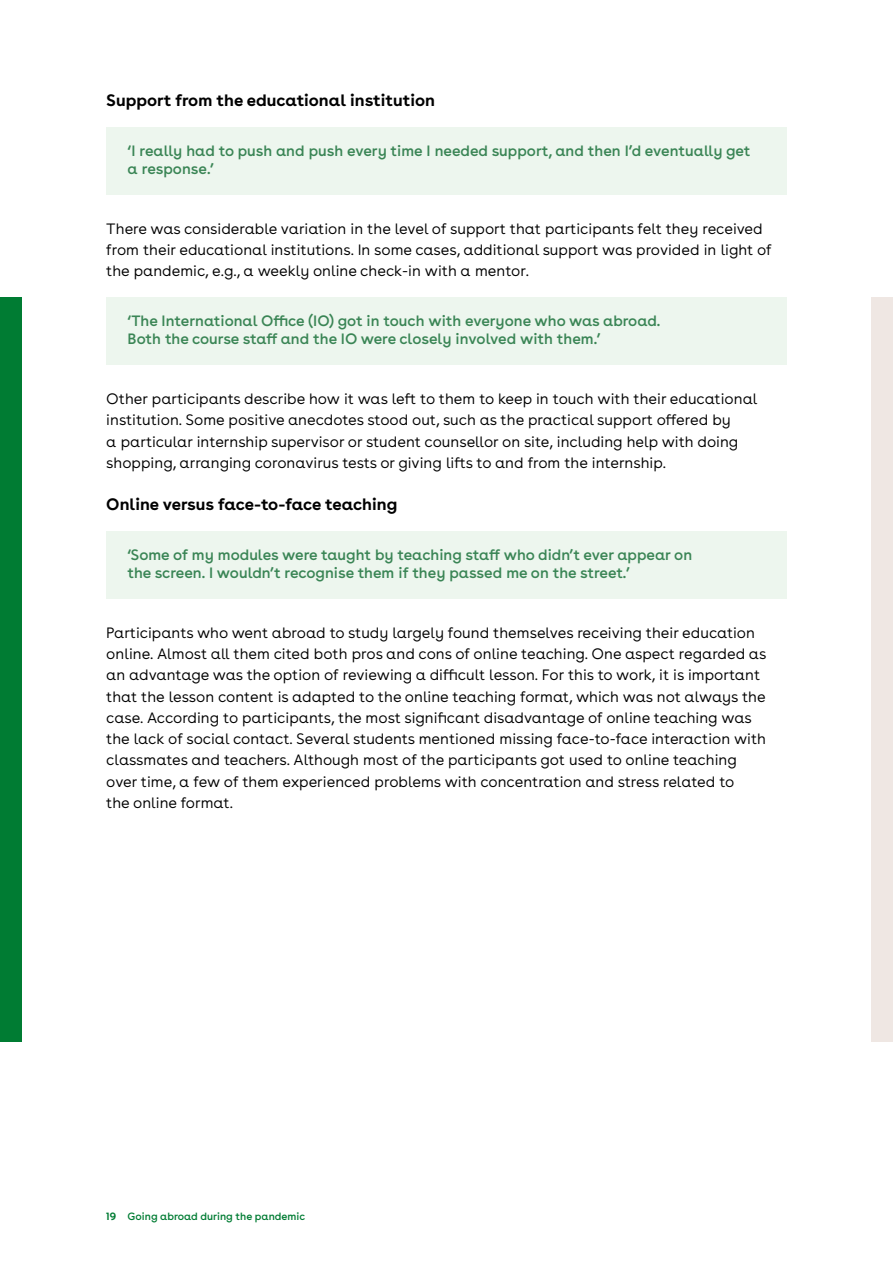
<style>
.page{position:relative;width:893px;height:1263px;background:#fff}
.page>*{position:absolute;margin:0;border:0;box-sizing:border-box;transform-origin:0 0}
.H2_Alineakop_01{font:700 16.5px "Buenos Aires";color:#000}
.Bodytekst_01_witrege{font:300 15px/21.3px "Buenos Aires";color:#000}
.t1{font:15px/18px "Buenos Aires";color:#3a8555}
.t2{font:10.5px "Buenos Aires";color:#007c33}
.s1{font-weight:700}
</style>
<div class="page">
<div style="left:872px;top:298px;width:21px;height:744px;background:#efe7e3"></div>
<div style="left:0;top:298px;width:21px;height:744px;background:#007c33"></div>
<div style="left:106px;top:128px;width:681px;height:67px;background:#edf6ee"></div>
<div style="left:106px;top:298px;width:681px;height:67px;background:#edf6ee"></div>
<div style="left:106px;top:532px;width:681px;height:67px;background:#edf6ee"></div>
<h2 class="H2_Alineakop_01" style="left:106px;top:91px;width:330px">Support from the educational institution</h2>
<p class="t1" style="left:128px;top:143px;width:624px">‘I really had to push and push every time I needed support, and then I’d eventually get a response.’</p>
<p class="Bodytekst_01_witrege" style="left:106px;top:219px;width:667px">There was considerable variation in the level of support that participants felt they received from their educational institutions. In some cases, additional support was provided in light of the pandemic, e.g., a weekly online check-in with a mentor.</p>
<p class="t1" style="left:128px;top:313px;width:534px">‘The International Office (IO) got in touch with everyone who was abroad.<br>Both the course staff and the IO were closely involved with them.’</p>
<p class="Bodytekst_01_witrege" style="left:106px;top:389px;width:653px">Other participants describe how it was left to them to keep in touch with their educational institution. Some positive anecdotes stood out, such as the practical support offered by<br>a particular internship supervisor or student counsellor on site, including help with doing shopping, arranging coronavirus tests or giving lifts to and from the internship.</p>
<h2 class="H2_Alineakop_01" style="left:106px;top:495px;width:292px">Online versus face-to-face teaching</h2>
<p class="t1" style="left:128px;top:547px;width:566px">‘Some of my modules were taught by teaching staff who didn’t ever appear on the screen. I wouldn’t recognise them if they passed me on the street.’</p>
<p class="Bodytekst_01_witrege" style="left:106px;top:623px;width:661px">Participants who went abroad to study largely found themselves receiving their education online. Almost all them cited both pros and cons of online teaching. One aspect regarded as an advantage was the option of reviewing a difficult lesson. For this to work, it is important that the lesson content is adapted to the online teaching format, which was not always the case. According to participants, the most significant disadvantage of online teaching was the lack of social contact. Several students mentioned missing face-to-face interaction with classmates and teachers. Although most of the participants got used to online teaching over time, a few of them experienced problems with concentration and stress related to<br>the online format.</p>
<p class="t2" style="left:106px;top:1210px;width:200px"><span class="s1">19</span> Going abroad during the pandemic</p>
</div>
